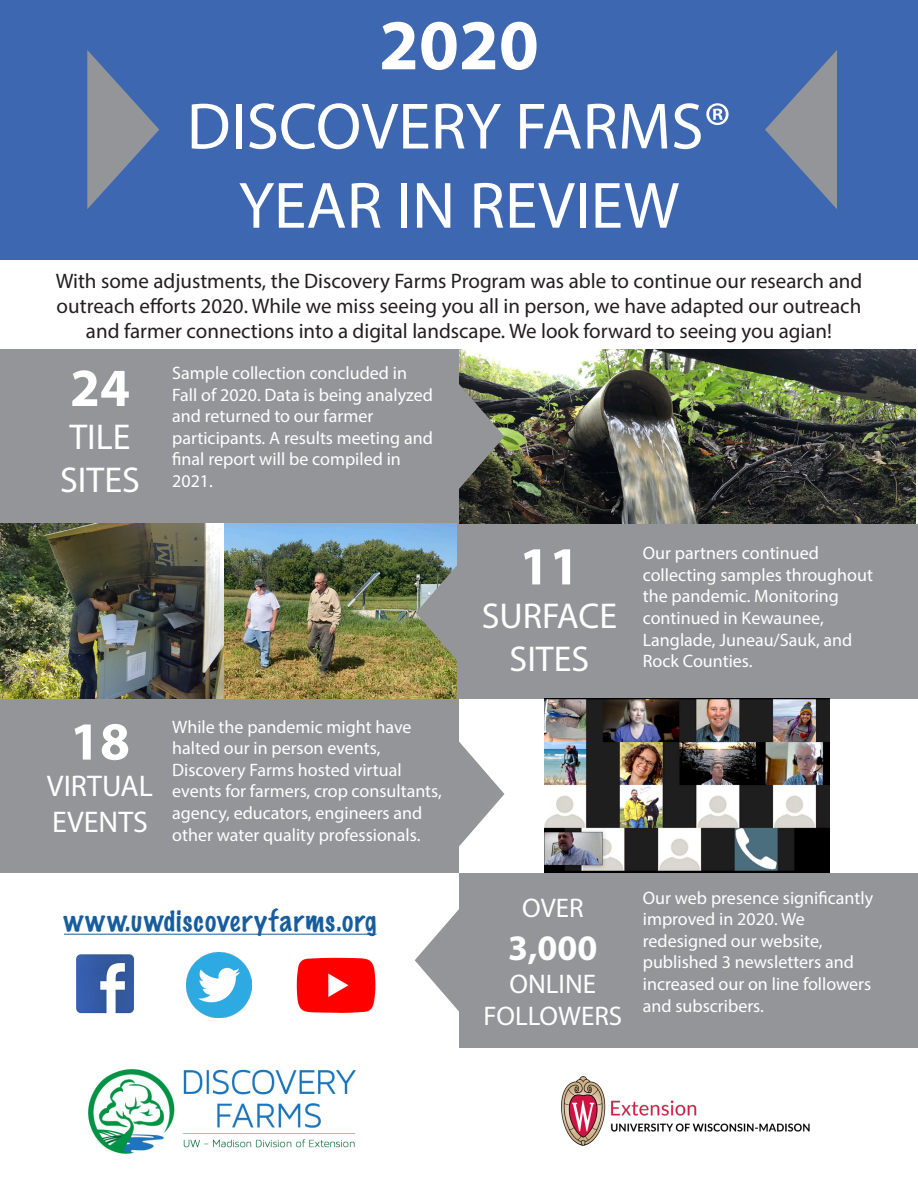
<style>
.page{position:relative;width:918px;height:1188px;background:#fff}
.page>*{position:absolute;margin:0;border:0;box-sizing:border-box;transform-origin:0 0}
.t1{font:700 72px "Myriad Pro";color:#fff}
.t2{font:66px "Myriad Pro";color:#fff}
.t3{font:700 54px "Myriad Pro";color:#fff}
.t4{font:36px "Myriad Pro";color:#fff}
.t5{font:700 36px "Myriad Pro";color:#fff}
.t6{font:30px "Myriad Pro";color:#fff}
.t7{font:100 27px "Marker Felt";letter-spacing:.045em;color:#175d9e}
.t8{font:27px "Myriad Pro";color:#fff}
.t9{font:21px/25.2px "Myriad Pro";color:#231f20;text-align:center}
.t10{font:700 21px "Myriad Pro";color:#fff}
.t11{font:18px/21.6px "Myriad Pro";color:#fff}
</style>
<div class="page">
<div style="left:0;top:0;width:918px;height:259px;background:#3e67b1"></div>
<div style="left:457px;top:524px;width:461px;height:174px;background:#939598"></div>
<hr style="left:64px;top:934px;width:313px;height:1px;background:#175d9e">
<div style="left:0;top:349px;width:459px;height:175px;background:#939598"></div>
<div style="left:0;top:698px;width:459px;height:175px;background:#939598"></div>
<div style="left:459px;top:873px;width:459px;height:175px;background:#939598"></div>
<img style="left:459px;top:349px;width:457px;height:175px">
<img style="left:0;top:524px;width:224px;height:174px">
<img style="left:224px;top:524px;width:233px;height:174px">
<img style="left:545px;top:698px;width:285px;height:175px">
<svg style="left:459px;top:381px;width:45px;height:111px;background:#686b63"></svg>
<img style="left:416px;top:558px;width:41px;height:110px">
<svg style="left:459px;top:741px;width:45px;height:106px"></svg>
<svg style="left:415px;top:909px;width:44px;height:103px"></svg>
<svg style="left:765px;top:50px;width:72px;height:159px"></svg>
<svg style="left:87px;top:50px;width:72px;height:159px"></svg>
<img style="left:88px;top:1069px;width:267px;height:85px">
<img style="left:561px;top:1076px;width:249px;height:69px">
<img style="left:76px;top:954px;width:59px;height:60px">
<img style="left:186px;top:952px;width:66px;height:66px">
<img style="left:296px;top:958px;width:80px;height:55px">
<p class="t1" style="left:379px;top:-2px;width:161px">2020</p>
<p class="t2" style="left:187px;top:86px;width:546px">DISCOVERY FARMS®</p>
<p class="t2" style="left:239px;top:165px;width:442px">YEAR IN REVIEW</p>
<p class="t9" style="left:56px;top:268px;width:808px">With some adjustments, the Discovery Farms Program was able to continue our research and outreach efforts 2020. While we miss seeing you all in person, we have adapted our outreach and farmer connections into a digital landscape. We look forward to seeing you agian!</p>
<p class="t3" style="left:70px;top:353px;width:61px">24</p>
<p class="t4" style="left:69px;top:415px;width:63px">TILE</p>
<p class="t4" style="left:60px;top:458px;width:81px">SITES</p>
<p class="t11" style="left:172px;top:362px;width:262px">Sample collection concluded in<br>Fall of 2020. Data is being analyzed and returned to our farmer participants. A results meeting and final report will be compiled in<br>2021.</p>
<p class="t10" style="left:163px;top:387px;width:129px">TILE PROJECT</p>
<p class="t3" style="left:70px;top:706px;width:61px">18</p>
<p class="t6" style="left:47px;top:767px;width:108px">VIRTUAL</p>
<p class="t6" style="left:52px;top:803px;width:97px">EVENTS</p>
<p class="t11" style="left:172px;top:715px;width:271px">While the pandemic might have halted our in person events, Discovery Farms hosted virtual events for farmers, crop consultants, agency, educators, engineers and other water quality professionals.</p>
<p class="t7" style="left:64px;top:899px;width:314px">www.uwdiscoveryfarms.org</p>
<p class="t3" style="left:519px;top:531px;width:61px">11</p>
<p class="t4" style="left:482px;top:593px;width:137px">SURFACE</p>
<p class="t4" style="left:510px;top:637px;width:81px">SITES</p>
<p class="t11" style="left:643px;top:542px;width:232px">Our partners continued collecting samples throughout the pandemic. Monitoring continued in Kewaunee,<br>Langlade, Juneau/Sauk, and<br>Rock Counties.</p>
<p class="t8" style="left:522px;top:891px;width:63px">OVER</p>
<p class="t5" style="left:508px;top:925px;width:91px">3,000</p>
<p class="t8" style="left:510px;top:967px;width:88px">ONLINE</p>
<p class="t8" style="left:483px;top:999px;width:140px">FOLLOWERS</p>
<p class="t11" style="left:643px;top:886px;width:232px">Our web presence significantly improved in 2020. We redesigned our website, published 3 newsletters and increased our on line followers and subscribers.</p>
</div>
